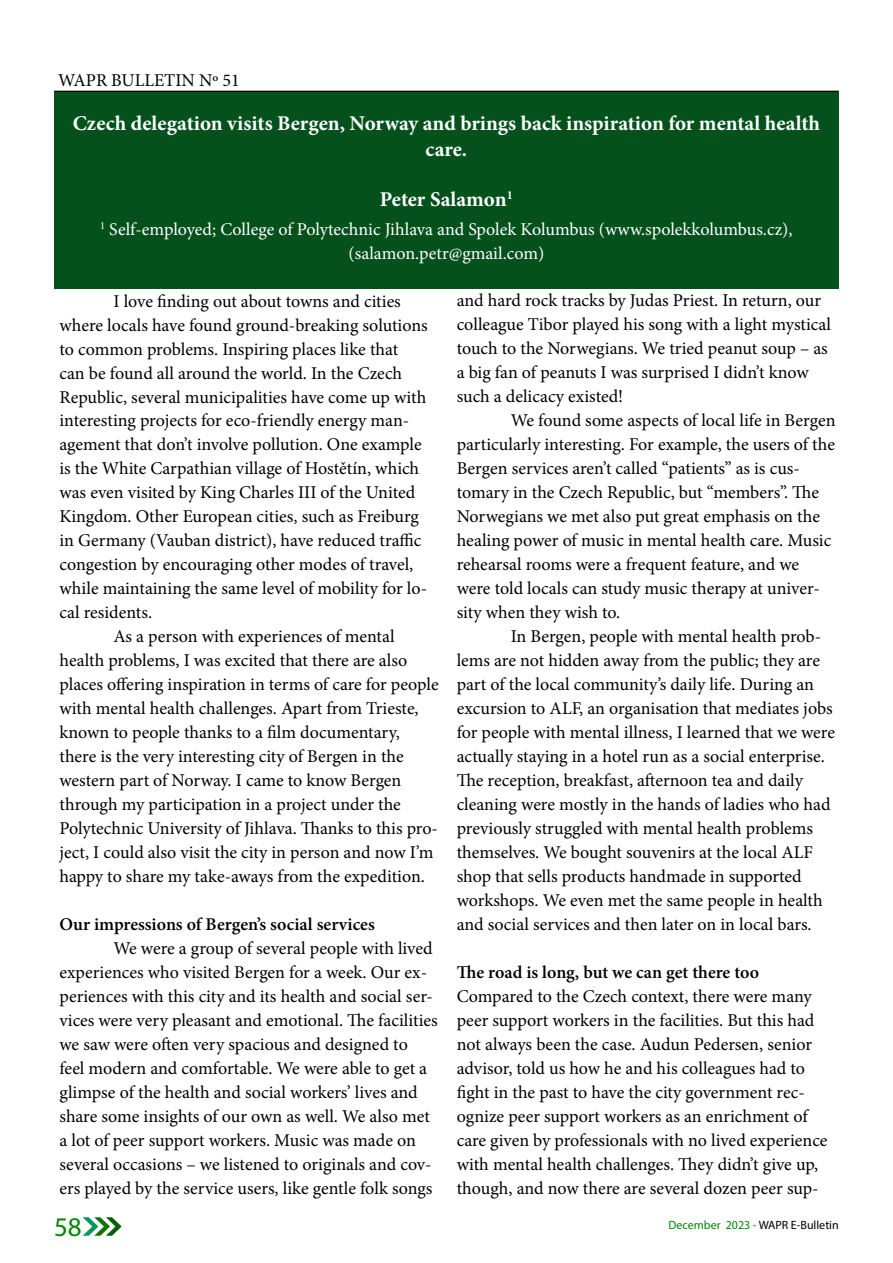
<style>
.page{position:relative;width:893px;height:1263px;background:#fff}
.page>*{position:absolute;margin:0;border:0;box-sizing:border-box;transform-origin:0 0}
.t1{font:27px "Myriad Pro";color:#080}
.t2{font:700 21px/25.2px "Minion Pro";color:#fff;text-align:center}
.t3{font:18px/24px "Minion Pro";color:#000}
.t4{font:18px/24px "Minion Pro";letter-spacing:-.005em;color:#fff;text-align:center}
.t5{font:600 18px "Minion Pro";color:#000}
.t6{font:12px "Myriad Pro";color:#000}
.s1{color:#080}
</style>
<div class="page">
<svg style="left:83px;top:1217px;width:39px;height:19px"></svg>
<hr style="left:54px;top:91px;width:785px;height:1px;background:#000">
<div style="left:54px;top:92px;width:785px;height:197px;background:#04511c"></div>
<p class="t3" style="left:58px;top:69px;width:183px">WAPR BULLETIN Nº 51</p>
<p class="t2" style="left:73px;top:111px;width:749px">Czech delegation visits Bergen, Norway and brings back inspiration for mental health care.</p>
<p class="t2" style="left:380px;top:186px;width:134px">Peter Salamon<sup>1</sup></p>
<p class="t4" style="left:100px;top:217px;width:694px"><sup>1</sup> Self-employed; College of Polytechnic Jihlava and Spolek Kolumbus (www.spolekkolumbus.cz), (salamon.petr@gmail.com)</p>
<p class="t3" style="left:113px;top:289px;width:289px">I love finding out about towns and cities</p>
<p class="t3" style="left:59px;top:313px;width:370px">where locals have found ground-breaking solutions</p>
<p class="t3" style="left:59px;top:337px;width:340px">to common problems. Inspiring places like that</p>
<p class="t3" style="left:59px;top:361px;width:344px">can be found all around the world. In the Czech</p>
<p class="t3" style="left:59px;top:385px;width:368px">Republic, several municipalities have come up with</p>
<p class="t3" style="left:59px;top:409px;width:351px">interesting projects for eco-friendly energy man-</p>
<p class="t3" style="left:59px;top:433px;width:364px">agement that don’t involve pollution. One example</p>
<p class="t3" style="left:59px;top:457px;width:361px">is the White Carpathian village of Hostětín, which</p>
<p class="t3" style="left:59px;top:481px;width:357px">was even visited by King Charles III of the United</p>
<p class="t3" style="left:59px;top:505px;width:361px">Kingdom. Other European cities, such as Freiburg</p>
<p class="t3" style="left:59px;top:529px;width:364px">in Germany (Vauban district), have reduced traffic</p>
<p class="t3" style="left:59px;top:553px;width:355px">congestion by encouraging other modes of travel,</p>
<p class="t3" style="left:59px;top:577px;width:369px">while maintaining the same level of mobility for lo-</p>
<p class="t3" style="left:59px;top:601px;width:94px">cal residents.</p>
<p class="t3" style="left:113px;top:625px;width:283px">As a person with experiences of mental</p>
<p class="t3" style="left:59px;top:649px;width:349px">health problems, I was excited that there are also</p>
<p class="t3" style="left:59px;top:673px;width:381px">places offering inspiration in terms of care for people</p>
<p class="t3" style="left:59px;top:697px;width:361px">with mental health challenges. Apart from Trieste,</p>
<p class="t3" style="left:59px;top:721px;width:342px">known to people thanks to a film documentary,</p>
<p class="t3" style="left:59px;top:745px;width:346px">there is the very interesting city of Bergen in the</p>
<p class="t3" style="left:59px;top:769px;width:343px">western part of Norway. I came to know Bergen</p>
<p class="t3" style="left:59px;top:793px;width:343px">through my participation in a project under the</p>
<p class="t3" style="left:59px;top:817px;width:380px">Polytechnic University of Jihlava. Thanks to this pro-</p>
<p class="t3" style="left:59px;top:841px;width:376px">ject, I could also visit the city in person and now I’m</p>
<p class="t3" style="left:59px;top:865px;width:367px">happy to share my take-aways from the expedition.</p>
<p class="t5" style="left:59px;top:912px;width:317px">Our impressions of Bergen’s social services</p>
<p class="t3" style="left:59px;top:937px;width:380px;text-indent:54px">We were a group of several people with lived experiences who visited Bergen for a week. Our ex&shy;periences with this city and its health and social ser&shy;vices were very pleasant and emotional. The facilities we saw were often very spacious and designed to<br>feel modern and comfortable. We were able to get a glimpse of the health and social workers’ lives and share some insights of our own as well. We also met a lot of peer support workers. Music was made on several occasions – we listened to originals and cov&shy;ers played by the service users, like gentle folk songs</p>
<p class="t3" style="left:457px;top:289px;width:376px">and hard rock tracks by Judas Priest. In return, our colleague Tibor played his song with a light mystical touch to the Norwegians. We tried peanut soup – as a big fan of peanuts I was surprised I didn’t know such a delicacy existed!</p>
<p class="t3" style="left:457px;top:409px;width:380px;text-indent:54px">We found some aspects of local life in Bergen particularly interesting. For example, the users of the Bergen services aren’t called “patients” as is cus&shy;tomary in the Czech Republic, but “members”. The Norwegians we met also put great emphasis on the healing power of music in mental health care. Music rehearsal rooms were a frequent feature, and we were told locals can study music therapy at univer&shy;sity when they wish to.</p>
<p class="t3" style="left:457px;top:625px;width:380px;text-indent:54px">In Bergen, people with mental health prob&shy;lems are not hidden away from the public; they are part of the local community’s daily life. During an excursion to ALF, an organisation that mediates jobs for people with mental illness, I learned that we were actually staying in a hotel run as a social enterprise.<br>The reception, breakfast, afternoon tea and daily cleaning were mostly in the hands of ladies who had previously struggled with mental health problems themselves. We bought souvenirs at the local ALF shop that sells products handmade in supported workshops. We even met the same people in health and social services and then later on in local bars.</p>
<p class="t5" style="left:457px;top:960px;width:304px">The road is long, but we can get there too</p>
<p class="t3" style="left:457px;top:984px;width:372px">Compared to the Czech context, there were many peer support workers in the facilities. But this had not always been the case. Audun Pedersen, senior advisor, told us how he and his colleagues had to fight in the past to have the city government rec&shy;ognize peer support workers as an enrichment of care given by professionals with no lived experience with mental health challenges. They didn’t give up, though, and now there are several dozen peer sup-</p>
<h1 class="t1" style="left:54px;top:1210px;width:29px">58</h1>
<p class="t6" style="left:668px;top:1218px;width:172px"><span class="s1">December 2023 -</span> WAPR E-Bulletin</p>
</div>
